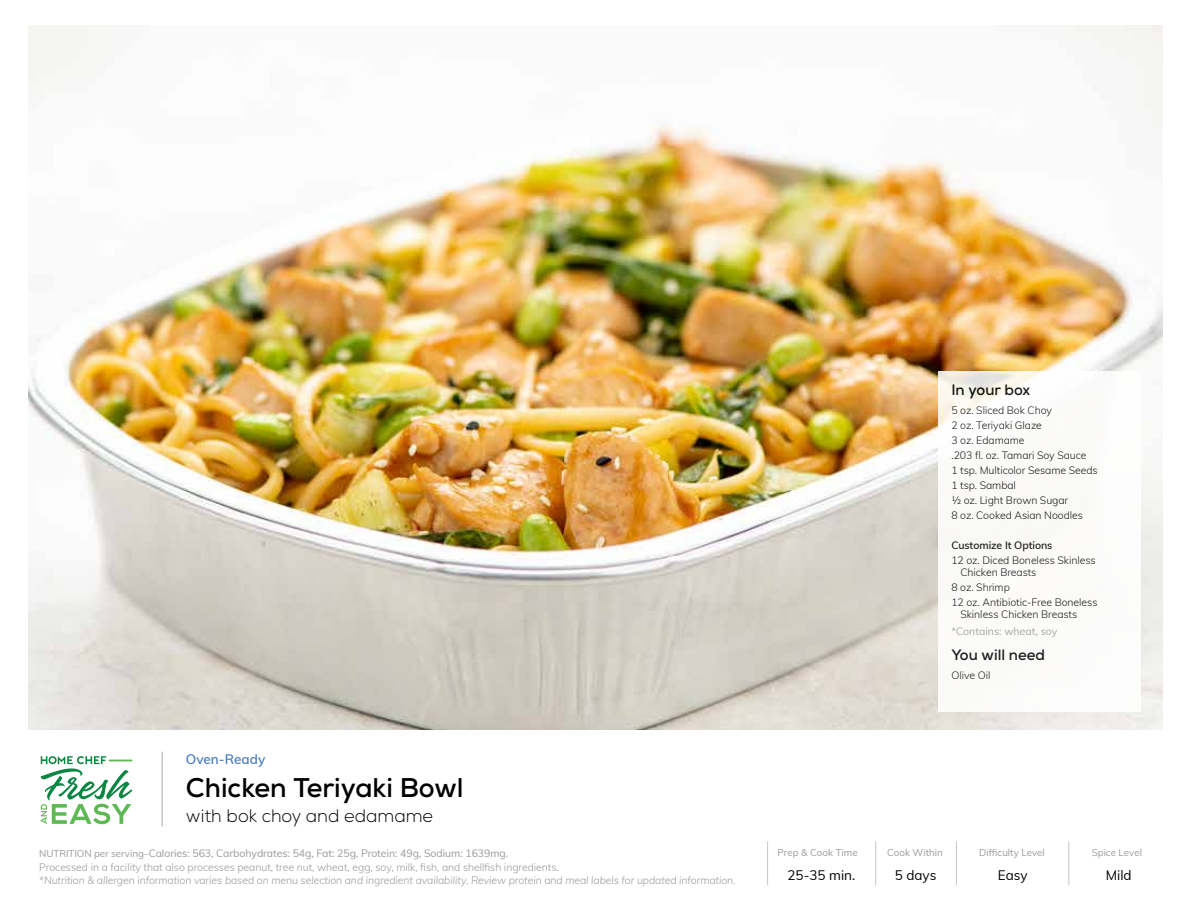
<style>
.page{position:relative;width:1188px;height:918px;background:#fff}
.page>*{position:absolute;margin:0;border:0;box-sizing:border-box;transform-origin:0 0}
.t1{font:700 27px "Nexa";color:#000}
.t2{font:300 18px "Nexa";color:#000}
.t3{font:700 15px "Nexa";color:#000}
.t4{font:13.5px "Muli";color:#000}
.t5{font:600 13.5px "Muli";color:#447bbe}
.t6{font:300 10.5px/15px "Muli";letter-spacing:-.005em;color:#000}
.t7{font:300 10.5px/13.5px "Muli";letter-spacing:-.005em;color:#9a9a9a}
.t8{font:italic 300 10.5px "Muli";letter-spacing:-.005em;color:#9a9a9a}
.t9{font:10.5px "Muli";color:#9a9a9a}
.t10{font:600 10.5px "Muli";letter-spacing:-.005em;color:#000}
.t11{font:9.75px "Muli";color:#9a9a9a}
.s1{font-weight:400;font-size:9.75px}
.s2{font-weight:400}
</style>
<div class="page">
<img style="left:29px;top:26px;width:1133px;height:704px">
<hr style="left:162px;top:752px;width:1px;height:75px;background:#c7c6c5">
<div style="left:938px;top:371px;width:203px;height:340px;background:#fff"></div>
<hr style="left:162px;top:751px;width:1px;height:75px;background:#c7c6c5">
<svg style="left:41px;top:756px;width:91px;height:68px"></svg>
<hr style="left:875px;top:842px;width:1px;height:43px;background:#c7c6c5">
<hr style="left:956px;top:842px;width:1px;height:43px;background:#c7c6c5">
<hr style="left:1068px;top:842px;width:1px;height:43px;background:#c7c6c5">
<hr style="left:767px;top:842px;width:1px;height:43px;background:#c7c6c5">
<p class="t5" style="left:186px;top:749px;width:81px">Oven-Ready</p>
<h1 class="t1" style="left:186px;top:770px;width:279px">Chicken Teriyaki Bowl</h1>
<h2 class="t2" style="left:186px;top:805px;width:249px">with bok choy and edamame</h2>
<p class="t7" style="left:39px;top:846px;width:521px"><span class="s1">NUTRITION per serving–</span><span class="s2">Calories: 563, Carbohydrates: 54g, Fat: 25g, Protein: 49g, Sodium: 1639mg.<br></span>Processed in a facility that also processes peanut, tree nut, wheat, egg, soy, milk, fish, and shellfish ingredients.</p>
<p class="t8" style="left:39px;top:873px;width:698px">*Nutrition &amp; allergen information varies based on menu selection and ingredient availability. Review protein and meal labels for updated information.</p>
<h3 class="t3" style="left:951px;top:380px;width:80px">In your box</h3>
<p class="t6" style="left:951px;top:402px;width:148px">5 oz. Sliced Bok Choy<br>2 oz. Teriyaki Glaze<br>3 oz. Edamame<br>.203 fl. oz. Tamari Soy Sauce<br>1 tsp. Multicolor Sesame Seeds<br>1 tsp. Sambal<br>½ oz. Light Brown Sugar<br>8 oz. Cooked Asian Noodles</p>
<p class="t10" style="left:951px;top:537px;width:103px">Customize It Options</p>
<p class="t6" style="left:960px;top:554px;width:137px;line-height:12px;text-indent:-9px">12 oz. Diced Boneless Skinless<br>Chicken Breasts</p>
<p class="t6" style="left:951px;top:579px;width:148px">8 oz. Shrimp<br>12 oz. Antibiotic-Free Boneless</p>
<p class="t6" style="left:960px;top:606px;width:118px">Skinless Chicken Breasts</p>
<p class="t9" style="left:951px;top:624px;width:107px">*Contains: wheat, soy</p>
<h3 class="t3" style="left:951px;top:645px;width:95px">You will need</h3>
<p class="t6" style="left:951px;top:667px;width:41px">Olive Oil</p>
<p class="t11" style="left:778px;top:845px;width:82px">Prep &amp; Cook Time</p>
<p class="t11" style="left:887px;top:845px;width:57px">Cook Within</p>
<p class="t11" style="left:979px;top:845px;width:67px">Difficulty Level</p>
<p class="t11" style="left:1092px;top:845px;width:52px">Spice Level</p>
<p class="t4" style="left:787px;top:865px;width:69px">25-35 min.</p>
<p class="t4" style="left:895px;top:865px;width:43px">5 days</p>
<p class="t4" style="left:998px;top:865px;width:31px">Easy</p>
<p class="t4" style="left:1106px;top:865px;width:27px">Mild</p>
</div>
